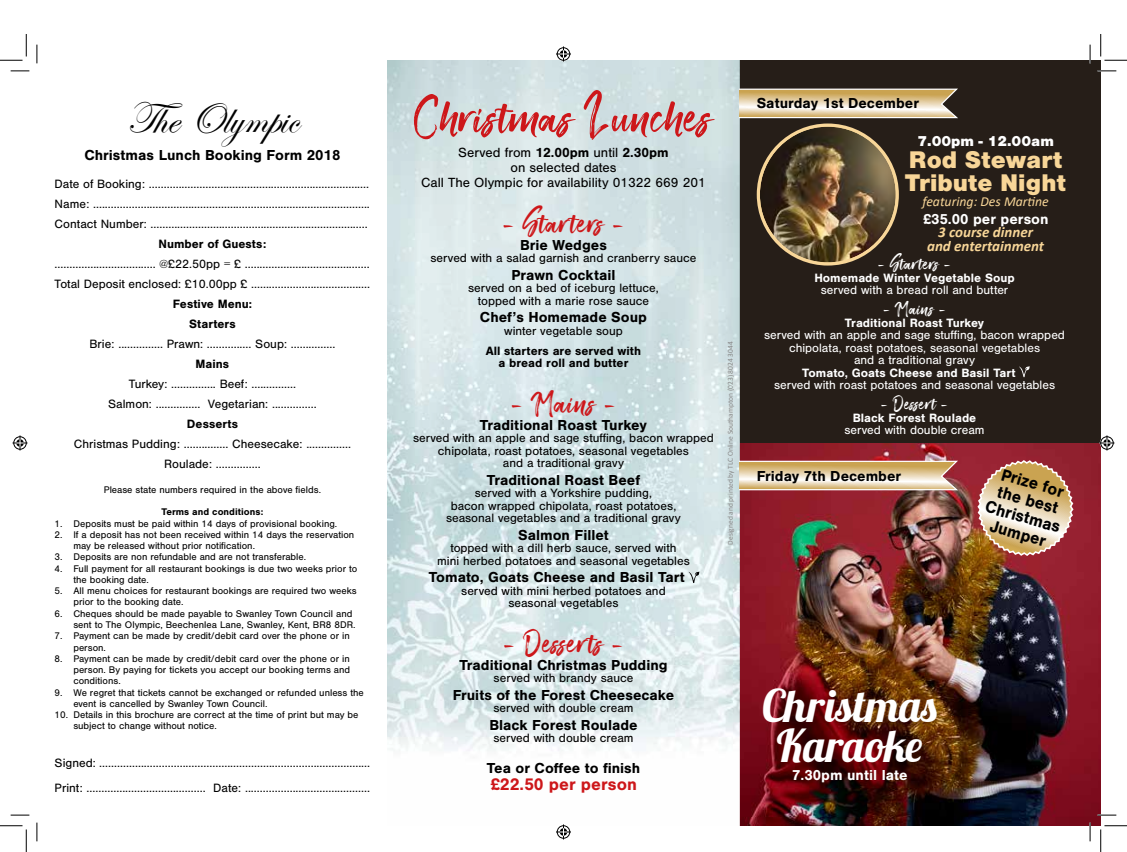
<style>
.page{position:relative;width:1127px;height:852px;background:#fff}
.page>*{position:absolute;margin:0;border:0;box-sizing:border-box;transform-origin:0 0}
.t1{font:60px "Smithen Font Duo";color:#cd171a}
.t2{font:45px/40px "Lobster 1.3";color:#fff;text-align:center}
.t3{font:45px "Edwardian Script ITC";color:#000}
.t4{font:37.5px "Smithen Font Duo";color:#cd171a}
.t5{font:900 25px/22.5px "Nimbus San";color:#f8d698}
.t6{font:22.5px "Smithen Font Duo";color:#fff}
.t7{font:700 17.5px/17.5px "Nimbus San";color:#000;text-align:center;scale:.95 1}
.t8{font:700 17.5px "Nimbus San";color:#cd171a}
.t9{font:700 15px "Nimbus San";color:#000}
.t10{font:700 15px "Nimbus San";color:#fff}
.t11{font:italic 700 15px/13.8px "Calibri";color:#f8d698;text-align:center}
.t12{font:900 15px "Nimbus San";color:#fff}
.t13{font:13.75px/15px "Nimbus San";color:#000;text-align:center}
.t14{font:italic 13.75px "Calibri";color:#f8d698}
.t15{font:12.5px/12.5px "Nimbus San";color:#000;text-align:center}
.t16{font:12.5px/12.5px "Nimbus San";color:#fff;text-align:center}
.t17{font:700 12.5px "Nimbus San";color:#fff}
.t18{font:700 12.5px/12.5px "Nimbus San";color:#000;text-align:center}
.t19{font:10px/11.2px "Nimbus San";color:#000}
.t20{font:700 10px "Nimbus San";color:#000}
.t21{font:7.5px "Calibri";color:#878787}
.s1{font-weight:700}
</style>
<div class="page">
<img style="left:738px;top:443px;width:362px;height:383px">
<div style="left:738px;top:60px;width:362px;height:383px;background:#261e18"></div>
<img style="left:388px;top:60px;width:350px;height:691px">
<svg style="left:737px;top:88px;width:221px;height:31px;background:#d4c19c"></svg>
<svg style="left:737px;top:460px;width:222px;height:31px;background:#ddc29e"></svg>
<svg style="left:758px;top:125px;width:139px;height:139px"></svg>
<img style="left:759px;top:127px;width:136px;height:135px;border-radius:68px">
<div style="left:756px;top:123px;width:142px;height:143px;border:3px solid #f8d698;border-radius:50%"></div>
<svg style="left:975px;top:444px;width:99px;height:113px;background:#c68f76"></svg>
<svg style="left:688px;top:572px;width:11px;height:11px"></svg>
<svg style="left:1019px;top:366px;width:10px;height:11px"></svg>
<svg style="left:11px;top:70px;width:18px;height:2px"></svg>
<svg style="left:1097px;top:70px;width:18px;height:2px"></svg>
<svg style="left:11px;top:814px;width:18px;height:2px"></svg>
<svg style="left:1097px;top:814px;width:18px;height:2px"></svg>
<svg style="left:36px;top:45px;width:2px;height:18px"></svg>
<svg style="left:36px;top:822px;width:2px;height:19px"></svg>
<svg style="left:1089px;top:45px;width:1px;height:18px"></svg>
<svg style="left:1088px;top:822px;width:2px;height:19px"></svg>
<svg style="left:0;top:34px;width:27px;height:27px"></svg>
<svg style="left:0;top:825px;width:27px;height:27px"></svg>
<svg style="left:1100px;top:34px;width:26px;height:27px"></svg>
<svg style="left:1100px;top:825px;width:26px;height:27px"></svg>
<svg style="left:556px;top:46px;width:15px;height:15px"></svg>
<svg style="left:556px;top:824px;width:15px;height:15px"></svg>
<svg style="left:13px;top:435px;width:15px;height:15px"></svg>
<svg style="left:1099px;top:435px;width:15px;height:15px"></svg>
<h2 class="t3" style="left:127px;top:94px;width:173px">The Olympic</h2>
<p class="t9" style="left:84px;top:147px;width:257px">Christmas Lunch Booking Form 2018</p>
<p class="t15" style="left:55px;top:174px;width:317px;line-height:20px;text-align:justify">Date of Booking: ..........................................................................<br>Name: .............................................................................................<br>Contact Number: .........................................................................</p>
<p class="t18" style="left:158px;top:238px;width:109px">Number of Guests:</p>
<p class="t15" style="left:55px;top:254px;width:317px;line-height:20px;text-align:left">.................................. @£22.50pp = £ ..........................................<br>Total Deposit enclosed: £10.00pp £ ........................................</p>
<p class="t18" style="left:173px;top:294px;width:81px;line-height:20px">Festive Menu:<br>Starters</p>
<p class="t15" style="left:89px;top:338px;width:247px">Brie: ............... Prawn: ............... Soup: ...............</p>
<p class="t18" style="left:195px;top:358px;width:35px">Mains</p>
<p class="t15" style="left:108px;top:374px;width:210px;line-height:20px">Turkey: ............... Beef: ...............<br>Salmon: ............... Vegetarian: ...............</p>
<p class="t18" style="left:187px;top:418px;width:52px">Desserts</p>
<p class="t15" style="left:74px;top:434px;width:278px;line-height:20px">Christmas Pudding: ............... Cheesecake: ...............<br>Roulade: ...............</p>
<p class="t19" style="left:104px;top:484px;width:219px">Please state numbers required in the above fields.</p>
<p class="t20" style="left:161px;top:506px;width:104px">Terms and conditions:</p>
<p class="t19" style="left:55px;top:518px;width:284px">1. Deposits must be paid within 14 days of provisional booking.</p>
<p class="t19" style="left:73px;top:529px;width:282px;text-indent:-19px">2. If a deposit has not been received within 14 days the reservation may be released without prior notification.</p>
<p class="t19" style="left:55px;top:552px;width:253px">3. Deposits are non refundable and are not transferable.</p>
<p class="t19" style="left:73px;top:563px;width:285px;text-indent:-19px">4. Full payment for all restaurant bookings is due two weeks prior to the booking date.</p>
<p class="t19" style="left:73px;top:585px;width:284px;text-indent:-19px">5. All menu choices for restaurant bookings are required two weeks prior to the booking date.</p>
<p class="t19" style="left:55px;top:608px;width:302px;text-align:right">6. Cheques should be made payable to Swanley Town Council and sent to The Olympic, Beechenlea Lane, Swanley, Kent, BR8 8DR.</p>
<p class="t19" style="left:73px;top:630px;width:278px;text-indent:-19px">7. Payment can be made by credit/debit card over the phone or in person.</p>
<p class="t19" style="left:73px;top:653px;width:278px;text-align:justify;text-indent:-19px">8. Payment can be made by credit/debit card over the phone or in person. By paying for tickets you accept our booking terms and conditions.</p>
<p class="t19" style="left:73px;top:687px;width:292px;text-indent:-19px">9. We regret that tickets cannot be exchanged or refunded unless the event is cancelled by Swanley Town Council.</p>
<p class="t19" style="left:73px;top:709px;width:286px;text-indent:-19px">10. Details in this brochure are correct at the time of print but may be subject to change without notice.</p>
<p class="t15" style="left:55px;top:750px;width:317px;line-height:25px;text-align:left">Signed: ………………….............................................................…......<br>Print: .....................…………….... Date: ..........................................</p>
<h1 class="t1" style="left:414px;top:80px;width:300px">Christmas Lunches</h1>
<p class="t13" style="left:421px;top:145px;width:286px">Served from <span class="s1">12.00pm</span> until <span class="s1">2.30pm<br></span>on selected dates<br>Call The Olympic for availability 01322 669 201</p>
<h3 class="t4" style="left:500px;top:200px;width:127px">- Starters -</h3>
<p class="t9" style="left:520px;top:236px;width:88px">Brie Wedges</p>
<p class="t15" style="left:430px;top:252px;width:267px">served with a salad garnish and cranberry sauce</p>
<p class="t9" style="left:511px;top:266px;width:106px">Prawn Cocktail</p>
<p class="t15" style="left:468px;top:282px;width:192px">served on a bed of iceburg lettuce, topped with a marie rose sauce</p>
<p class="t9" style="left:480px;top:309px;width:168px">Chef’s Homemade Soup</p>
<p class="t15" style="left:504px;top:325px;width:120px">winter vegetable soup</p>
<p class="t18" style="left:485px;top:345px;width:157px">All starters are served with a bread roll and butter</p>
<h3 class="t4" style="left:509px;top:380px;width:110px">- Mains -</h3>
<p class="t9" style="left:480px;top:416px;width:168px">Traditional Roast Turkey</p>
<p class="t15" style="left:413px;top:432px;width:302px">served with an apple and sage stuffing, bacon wrapped chipolata, roast potatoes, seasonal vegetables<br>and a traditional gravy</p>
<p class="t9" style="left:487px;top:471px;width:155px">Traditional Roast Beef</p>
<p class="t15" style="left:446px;top:487px;width:236px">served with a Yorkshire pudding,<br>bacon wrapped chipolata, roast potatoes, seasonal vegetables and a traditional gravy</p>
<p class="t9" style="left:518px;top:526px;width:92px">Salmon Fillet</p>
<p class="t15" style="left:437px;top:542px;width:254px">topped with a dill herb sauce, served with<br>mini herbed potatoes and seasonal vegetables</p>
<p class="t9" style="left:428px;top:569px;width:257px">Tomato, Goats Cheese and Basil Tart</p>
<p class="t15" style="left:461px;top:585px;width:206px">served with mini herbed potatoes and seasonal vegetables</p>
<h3 class="t4" style="left:501px;top:620px;width:125px">- Desserts -</h3>
<p class="t9" style="left:459px;top:656px;width:210px">Traditional Christmas Pudding</p>
<p class="t15" style="left:493px;top:672px;width:141px">served with brandy sauce</p>
<p class="t9" style="left:452px;top:686px;width:223px">Fruits of the Forest Cheesecake</p>
<p class="t15" style="left:493px;top:702px;width:142px">served with double cream</p>
<p class="t9" style="left:489px;top:716px;width:150px">Black Forest Roulade</p>
<p class="t15" style="left:493px;top:732px;width:142px">served with double cream</p>
<p class="t9" style="left:486px;top:759px;width:155px">Tea or Coffee to finish</p>
<h3 class="t8" style="left:490px;top:775px;width:148px">£22.50 per person</h3>
<p class="t21" style="left:725px;top:544px;width:205px;rotate:-90deg">Designed and printed by TLC Online Southampton (023) 8024 3044</p>
<p class="t9" style="left:756px;top:95px;width:164px">Saturday 1st December</p>
<p class="t12" style="left:917px;top:132px;width:138px">7.00pm - 12.00am</p>
<h3 class="t5" style="left:905px;top:149px;width:162px">Rod Stewart<br>Tribute Night</h3>
<p class="t14" style="left:922px;top:191px;width:128px">featuring: Des Martine</p>
<p class="t10" style="left:922px;top:210px;width:127px">£35.00 per person</p>
<p class="t11" style="left:926px;top:225px;width:118px">3 course dinner and entertainment</p>
<h3 class="t6" style="left:876px;top:250px;width:77px">- Starters -</h3>
<p class="t17" style="left:814px;top:270px;width:202px">Homemade Winter Vegetable Soup</p>
<p class="t16" style="left:820px;top:284px;width:189px">served with a bread roll and butter</p>
<h3 class="t6" style="left:881px;top:295px;width:67px">- Mains -</h3>
<p class="t17" style="left:844px;top:315px;width:141px">Traditional Roast Turkey</p>
<p class="t16" style="left:764px;top:329px;width:302px">served with an apple and sage stuffing, bacon wrapped chipolata, roast potatoes, seasonal vegetables<br>and a traditional gravy</p>
<p class="t17" style="left:802px;top:365px;width:215px">Tomato, Goats Cheese and Basil Tart</p>
<p class="t16" style="left:773px;top:379px;width:282px">served with roast potatoes and seasonal vegetables</p>
<h3 class="t6" style="left:879px;top:390px;width:71px">- Dessert -</h3>
<p class="t17" style="left:852px;top:410px;width:125px">Black Forest Roulade</p>
<p class="t16" style="left:844px;top:424px;width:142px">served with double cream</p>
<p class="t9" style="left:756px;top:467px;width:146px">Friday 7th December</p>
<h3 class="t7" style="left:997px;top:464px;width:83px;rotate:16deg">Prize for the best<br>Christmas<br>Jumper</h3>
<h2 class="t2" style="left:761px;top:685px;width:178px">Christmas<br>Karaoke</h2>
<p class="t10" style="left:792px;top:766px;width:117px">7.30pm until late</p>
</div>
